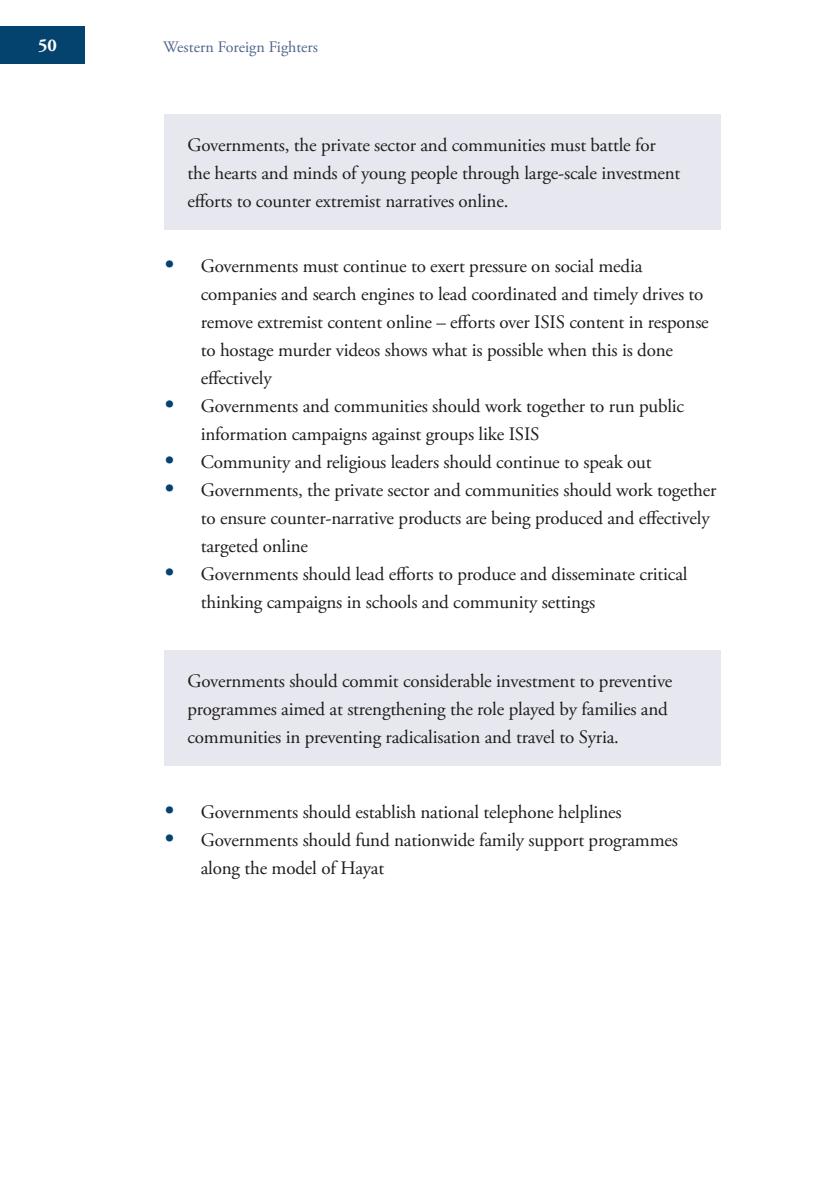
<style>
.page{position:relative;width:840px;height:1191px;background:#fff}
.page>*{position:absolute;margin:0;border:0;box-sizing:border-box;transform-origin:0 0}
.t1{font:19px/28px "Adobe Garamond Pro";letter-spacing:-.01em;color:#1d1d1b}
.t2{font:700 18px "Adobe Garamond Pro";color:#fff}
.t3{font:16px "Adobe Garamond Pro";color:#4d658c}
.s1{font-weight:600;font-size:24px;color:#05436f}
</style>
<div class="page">
<div style="left:0;top:27px;width:84px;height:37px;background:#05436f"></div>
<div style="left:165px;top:114px;width:555px;height:116px;background:#e7e7ef"></div>
<div style="left:165px;top:650px;width:555px;height:115px;background:#e7e7ef"></div>
<p class="t2" style="left:38px;top:35px;width:20px">50</p>
<p class="t3" style="left:163px;top:38px;width:156px">Western Foreign Fighters</p>
<p class="t1" style="left:187px;top:132px;width:494px">Governments, the private sector and communities must battle for the hearts and minds of young people through large-scale investment efforts to counter extremist narratives online.</p>
<p class="t1" style="left:201px;top:253px;width:509px;text-indent:-36px"><span class="s1">•</span> Governments must continue to exert pressure on social media companies and search engines to lead coordinated and timely drives to remove extremist content online – efforts over ISIS content in response to hostage murder videos shows what is possible when this is done effectively</p>
<p class="t1" style="left:201px;top:393px;width:484px;text-indent:-36px"><span class="s1">•</span> Governments and communities should work together to run public information campaigns against groups like ISIS</p>
<p class="t1" style="left:165px;top:449px;width:488px"><span class="s1">•</span> Community and religious leaders should continue to speak out</p>
<p class="t1" style="left:201px;top:477px;width:516px;text-indent:-36px"><span class="s1">•</span> Governments, the private sector and communities should work together to ensure counter-narrative products are being produced and effectively targeted online</p>
<p class="t1" style="left:201px;top:561px;width:488px;text-indent:-36px"><span class="s1">•</span> Governments should lead efforts to produce and disseminate critical thinking campaigns in schools and community settings</p>
<p class="t1" style="left:187px;top:667px;width:486px">Governments should commit considerable investment to preventive programmes aimed at strengthening the role played by families and communities in preventing radicalisation and travel to Syria.</p>
<p class="t1" style="left:165px;top:799px;width:458px"><span class="s1">•</span> Governments should establish national telephone helplines</p>
<p class="t1" style="left:201px;top:827px;width:478px;text-indent:-36px"><span class="s1">•</span> Governments should fund nationwide family support programmes along the model of Hayat</p>
</div>
